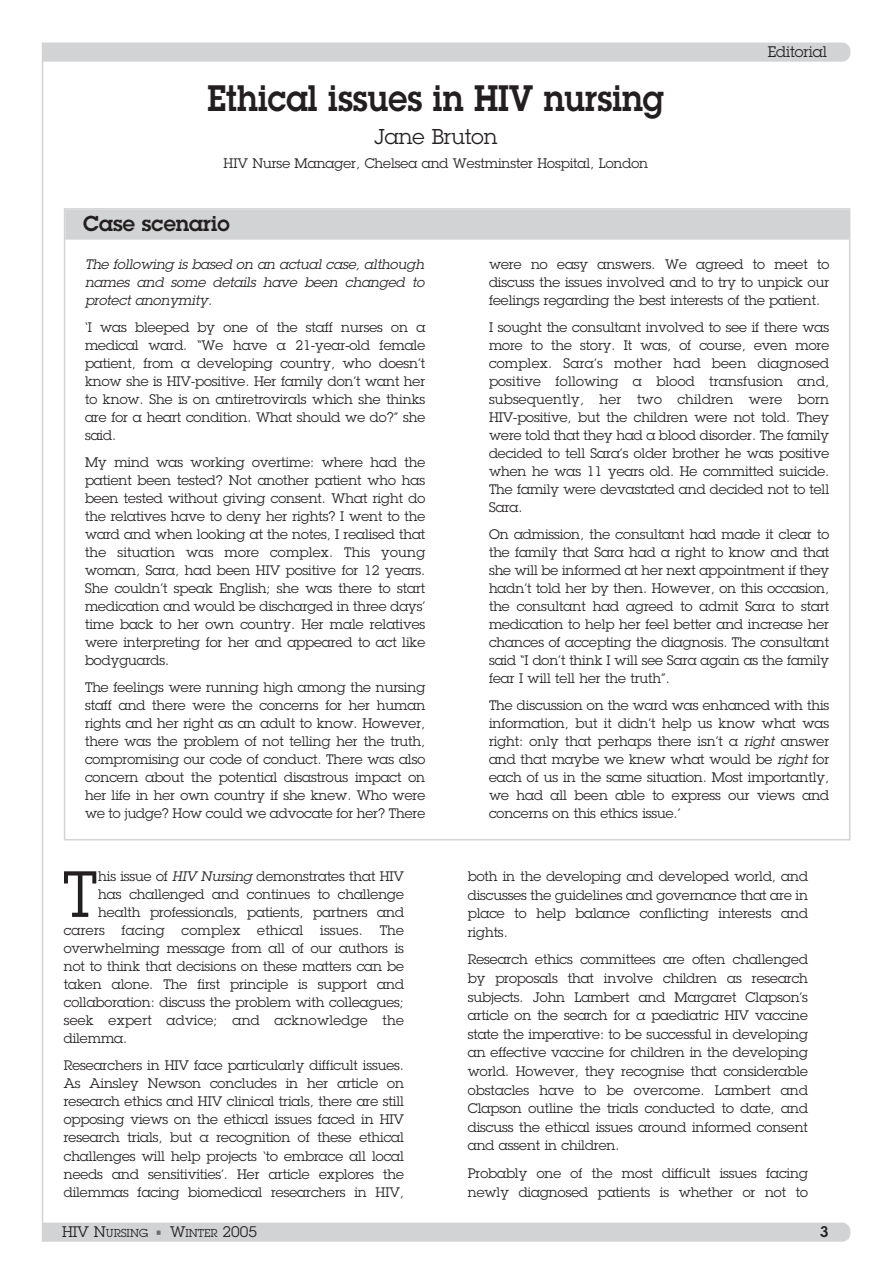
<style>
.page{position:relative;width:893px;height:1263px;background:#fff}
.page>*{position:absolute;margin:0;border:0;box-sizing:border-box;transform-origin:0 0}
.t1{font:63.9px "Lubalin Graph";color:#231f20}
.t2{font:600 36px "Lubalin Graph";color:#231f20;scale:.9 1}
.t3{font:600 21px "Lubalin Graph";color:#231f20}
.t4{font:21px "Lubalin Graph";color:#231f20}
.t5{font:15px "Lubalin Graph";color:#231f20}
.t6{font:600 15px "Lubalin Graph";color:#231f20}
.t7{font:13.5px/18px "Lubalin Graph";color:#231f20;text-align:justify}
.t8{font:italic 13.5px/18px "Lubalin Graph";color:#231f20}
.t9{font:13.5px "Lubalin Graph";letter-spacing:.02em;color:#231f20}
.t10{font:11.25px "Lubalin Graph";color:#231f20}
.s1{font-style:italic}
.s2{font-size:15px}
.s3{font-size:12px;color:#6d6e70}
</style>
<div class="page">
<div style="left:43px;top:43px;width:807px;height:19px;background:#d1d3d4"></div>
<svg style="left:43px;top:1222px;width:807px;height:20px;background:#d3d4d5"></svg>
<hr style="left:42px;top:43px;width:1px;height:1199px;background:#d1d3d4">
<div style="left:65px;top:210px;width:784px;height:30px;background:#d1d3d4"></div>
<h2 class="t2" style="left:207px;top:85px;width:509px">Ethical issues in HIV nursing</h2>
<h3 class="t4" style="left:374px;top:129px;width:125px">Jane Bruton</h3>
<p class="t7" style="left:224px;top:155px;width:426px">HIV Nurse Manager, Chelsea and Westminster Hospital, London</p>
<p class="t5" style="left:768px;top:47px;width:61px">Editorial</p>
<h3 class="t3" style="left:83px;top:216px;width:148px">Case scenario</h3>
<p class="t8" style="left:85px;top:257px;width:343px">The following is based on an actual case, although names and some details have been changed to protect anonymity .</p>
<p class="t7" style="left:85px;top:320px;width:342px">‘I was bleeped by one of the staff nurses on a medical ward. “We have a 21-year-old female patient, from a developing country, who doesn’t know she is HIV-positive. Her family don’t want her to know. She is on antiretrovirals which she thinks are for a heart condition. What should we do?” she said.</p>
<p class="t7" style="left:85px;top:455px;width:342px">My mind was working overtime: where had the patient been tested? Not another patient who has been tested without giving consent. What right do the relatives have to deny her rights? I went to the ward and when looking at the notes, I realised that the situation was more complex. This young woman, Sara, had been HIV positive for 12 years.<br>She couldn’t speak English; she was there to start medication and would be discharged in three days’ time back to her own country. Her male relatives were interpreting for her and appeared to act like bodyguards.</p>
<p class="t7" style="left:85px;top:680px;width:342px">The feelings were running high among the nursing staff and there were the concerns for her human rights and her right as an adult to know. However, there was the problem of not telling her the truth, compromising our code of conduct. There was also concern about the potential disastrous impact on her life in her own country if she knew. Who were we to judge? How could we advocate for her? There</p>
<h1 class="t1" style="left:63px;top:871px;width:36px">T</h1>
<p class="t7" style="left:98px;top:868px;width:307px">his issue of <span class="s1">HIV Nursing</span> demonstrates that HIV</p>
<p class="t7" style="left:98px;top:886px;width:307px">has challenged and continues to challenge</p>
<p class="t7" style="left:98px;top:904px;width:307px">health professionals, patients, partners and</p>
<p class="t9" style="left:64px;top:925px;width:342px">carers facing complex ethical issues. The</p>
<p class="t7" style="left:64px;top:940px;width:342px">overwhelming message from all of our authors is</p>
<p class="t7" style="left:64px;top:958px;width:342px">not to think that decisions on these matters can be</p>
<p class="t7" style="left:64px;top:977px;width:342px">taken alone. The first principle is support and</p>
<p class="t7" style="left:64px;top:995px;width:342px">collaboration: discuss the problem with colleagues;</p>
<p class="t9" style="left:64px;top:1015px;width:342px">seek expert advice; and acknowledge the</p>
<p class="t7" style="left:64px;top:1031px;width:65px">dilemma.</p>
<p class="t7" style="left:64px;top:1058px;width:342px">Researchers in HIV face particularly difficult issues.<br>As Ainsley Newson concludes in her article on research ethics and HIV clinical trials, there are still opposing views on the ethical issues faced in HIV research trials, but a recognition of these ethical challenges will help projects ‘to embrace all local needs and sensitivities’. Her article explores the dilemmas facing biomedical researchers in HIV,</p>
<p class="t7" style="left:489px;top:257px;width:342px">were no easy answers. We agreed to meet to discuss the issues involved and to try to unpick our feelings regarding the best interests of the patient.</p>
<p class="t7" style="left:489px;top:320px;width:342px">I sought the consultant involved to see if there was more to the story. It was, of course, even more complex. Sara’s mother had been diagnosed positive following a blood transfusion and, subsequently, her two children were born HIV-positive, but the children were not told. They were told that they had a blood disorder. The family decided to tell Sara’s older brother he was positive when he was 11 years old. He committed suicide.<br>The family were devastated and decided not to tell Sara.</p>
<p class="t7" style="left:489px;top:527px;width:342px">On admission, the consultant had made it clear to the family that Sara had a right to know and that she will be informed at her next appointment if they hadn’t told her by then. However, on this occasion, the consultant had agreed to admit Sara to start medication to help her feel better and increase her chances of accepting the diagnosis. The consultant said “I don’t think I will see Sara again as the family fear I will tell her the truth”.</p>
<p class="t7" style="left:489px;top:698px;width:342px">The discussion on the ward was enhanced with this information, but it didn’t help us know what was right: only that perhaps there isn’t a <span class="s1">right</span> answer and that maybe we knew what would be <span class="s1">right</span> for each of us in the same situation. Most importantly, we had all been able to express our views and concerns on this ethics issue.’</p>
<p class="t7" style="left:468px;top:868px;width:342px;line-height:18.6px">both in the developing and developed world, and discusses the guidelines and governance that are in place to help balance conflicting interests and rights.</p>
<p class="t7" style="left:468px;top:951px;width:342px;line-height:18.6px">Research ethics committees are often challenged by proposals that involve children as research subjects. John Lambert and Margaret Clapson’s article on the search for a paediatric HIV vaccine state the imperative: to be successful in developing an effective vaccine for children in the developing world. However, they recognise that considerable obstacles have to be overcome. Lambert and Clapson outline the trials conducted to date, and discuss the ethical issues around informed consent and assent in children.</p>
<p class="t7" style="left:468px;top:1165px;width:342px;line-height:18.6px">Probably one of the most difficult issues facing newly diagnosed patients is whether or not to</p>
<p class="t10" style="left:62px;top:1229px;width:197px"><span class="s2">HIV N</span>URSING <span class="s3">•</span> <span class="s2">W</span>INTER <span class="s2">2005</span></p>
<p class="t6" style="left:820px;top:1227px;width:10px">3</p>
</div>
